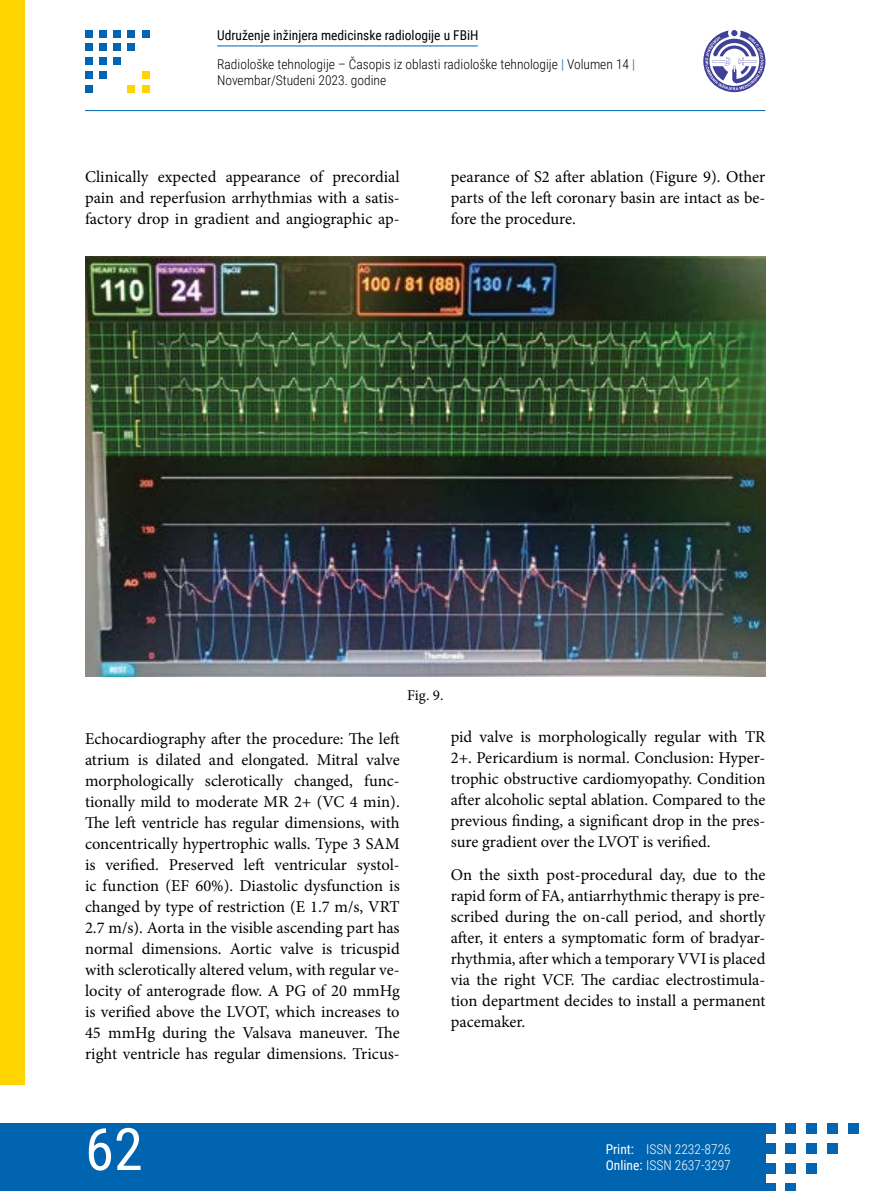
<style>
.page{position:relative;width:893px;height:1191px;background:#fff}
.page>*{position:absolute;margin:0;border:0;box-sizing:border-box;transform-origin:0 0}
.t1{font:58.5px "Roboto Condensed";color:#fff}
.t2{font:16.5px/21px "Minion Pro";color:#000;text-align:justify}
.t3{font:15px "Minion Pro";color:#000}
.t4{font:300 13.5px/29px "Roboto Condensed";color:#000}
.t5{font:300 13.5px "Roboto Condensed";color:#fff}
.s1{font-weight:400}
.s2{color:#0064b0}
</style>
<div class="page">
<div style="left:0;top:0;width:25px;height:1084px;background:#ffd400"></div>
<svg style="left:703px;top:30px;width:62px;height:62px"></svg>
<div style="left:142px;top:30px;width:7px;height:7px;background:#0365b1"></div>
<div style="left:114px;top:30px;width:7px;height:7px;background:#0365b1"></div>
<div style="left:128px;top:30px;width:7px;height:7px;background:#0365b1"></div>
<div style="left:99px;top:30px;width:8px;height:7px;background:#0365b1"></div>
<div style="left:85px;top:30px;width:7px;height:7px;background:#0365b1"></div>
<div style="left:114px;top:58px;width:7px;height:7px;background:#0365b1"></div>
<div style="left:99px;top:58px;width:8px;height:7px;background:#0365b1"></div>
<div style="left:85px;top:58px;width:7px;height:7px;background:#0365b1"></div>
<div style="left:114px;top:44px;width:7px;height:7px;background:#0365b1"></div>
<div style="left:128px;top:44px;width:7px;height:7px;background:#0365b1"></div>
<div style="left:99px;top:44px;width:8px;height:7px;background:#0365b1"></div>
<div style="left:85px;top:44px;width:7px;height:7px;background:#0365b1"></div>
<div style="left:142px;top:71px;width:7px;height:7px;background:#ffd400"></div>
<div style="left:99px;top:71px;width:8px;height:7px;background:#0365b1"></div>
<div style="left:85px;top:71px;width:7px;height:7px;background:#0365b1"></div>
<div style="left:142px;top:85px;width:7px;height:7px;background:#ffd400"></div>
<div style="left:128px;top:85px;width:7px;height:7px;background:#ffd400"></div>
<div style="left:85px;top:85px;width:7px;height:7px;background:#0365b1"></div>
<div style="left:848px;top:1123px;width:11px;height:10px;background:#0365b1"></div>
<div style="left:806px;top:1123px;width:11px;height:10px;background:#0365b1"></div>
<div style="left:827px;top:1123px;width:11px;height:10px;background:#0365b1"></div>
<div style="left:786px;top:1123px;width:10px;height:10px;background:#0365b1"></div>
<div style="left:765px;top:1123px;width:10px;height:10px;background:#0365b1"></div>
<div style="left:806px;top:1163px;width:11px;height:10px;background:#0365b1"></div>
<div style="left:786px;top:1163px;width:10px;height:10px;background:#0365b1"></div>
<div style="left:765px;top:1163px;width:10px;height:10px;background:#0365b1"></div>
<div style="left:806px;top:1143px;width:11px;height:10px;background:#0365b1"></div>
<div style="left:827px;top:1143px;width:11px;height:10px;background:#0365b1"></div>
<div style="left:786px;top:1143px;width:10px;height:10px;background:#0365b1"></div>
<div style="left:765px;top:1143px;width:10px;height:10px;background:#0365b1"></div>
<div style="left:786px;top:1183px;width:10px;height:8px;background:#0365b1"></div>
<div style="left:765px;top:1183px;width:10px;height:8px;background:#0365b1"></div>
<div style="left:0;top:1123px;width:765px;height:68px;background:#0064b0"></div>
<hr style="left:217px;top:46px;width:261px;height:1px;background:#0064b0">
<hr style="left:85px;top:110px;width:680px;height:1px;background:#0064b0">
<img style="left:85px;top:257px;width:680px;height:419px">
<p class="t4" style="left:217px;top:20px;width:419px"><span class="s1">Udruženje inžinjera medicinske radiologije u FBiH<br></span>Radiološke tehnologije – Časopis iz oblasti radiološke tehnologije <span class="s2">|</span> Volumen 14 <span class="s2">|</span></p>
<p class="t4" style="left:217px;top:65px;width:171px">Novembar/Studeni 2023. godine</p>
<p class="t2" style="left:85px;top:166px;width:316px">Clinically expected appearance of precordial pain and reperfusion arrhythmias with a satis&shy;factory drop in gradient and angiographic ap-</p>
<p class="t2" style="left:451px;top:166px;width:316px">pearance of S2 after ablation (Figure 9). Other parts of the left coronary basin are intact as be&shy;fore the procedure.</p>
<p class="t3" style="left:407px;top:685px;width:38px">Fig. 9.</p>
<p class="t2" style="left:85px;top:728px;width:316px">Echocardiography after the procedure: The left atrium is dilated and elongated. Mitral valve morphologically sclerotically changed, func&shy;tionally mild to moderate MR 2+ (VC 4 min).<br>The left ventricle has regular dimensions, with concentrically hypertrophic walls. Type 3 SAM is verified. Preserved left ventricular systol&shy;ic function (EF 60%). Diastolic dysfunction is changed by type of restriction (E 1.7 m/s, VRT 2.7 m/s). Aorta in the visible ascending part has normal dimensions. Aortic valve is tricuspid with sclerotically altered velum, with regular ve&shy;locity of anterograde flow. A PG of 20 mmHg is verified above the LVOT, which increases to 45 mmHg during the Valsava maneuver. The right ventricle has regular dimensions. Tricus-</p>
<p class="t2" style="left:451px;top:726px;width:316px">pid valve is morphologically regular with TR 2+. Pericardium is normal. Conclusion: Hyper&shy;trophic obstructive cardiomyopathy. Condition after alcoholic septal ablation. Compared to the previous finding, a significant drop in the pres&shy;sure gradient over the LVOT is verified.</p>
<p class="t2" style="left:451px;top:864px;width:316px">On the sixth post-procedural day, due to the rapid form of FA, antiarrhythmic therapy is pre&shy;scribed during the on-call period, and shortly after, it enters a symptomatic form of bradyar&shy;rhythmia, after which a temporary VVI is placed via the right VCF. The cardiac electrostimula&shy;tion department decides to install a permanent pacemaker.</p>
<h1 class="t1" style="left:85px;top:1108px;width:59px">62</h1>
<p class="t5" style="left:606px;top:1139px;width:127px"><span class="s1">Print:</span> ISSN 2232-8726</p>
<p class="t5" style="left:606px;top:1155px;width:127px"><span class="s1">Online:</span> ISSN 2637-3297</p>
</div>
